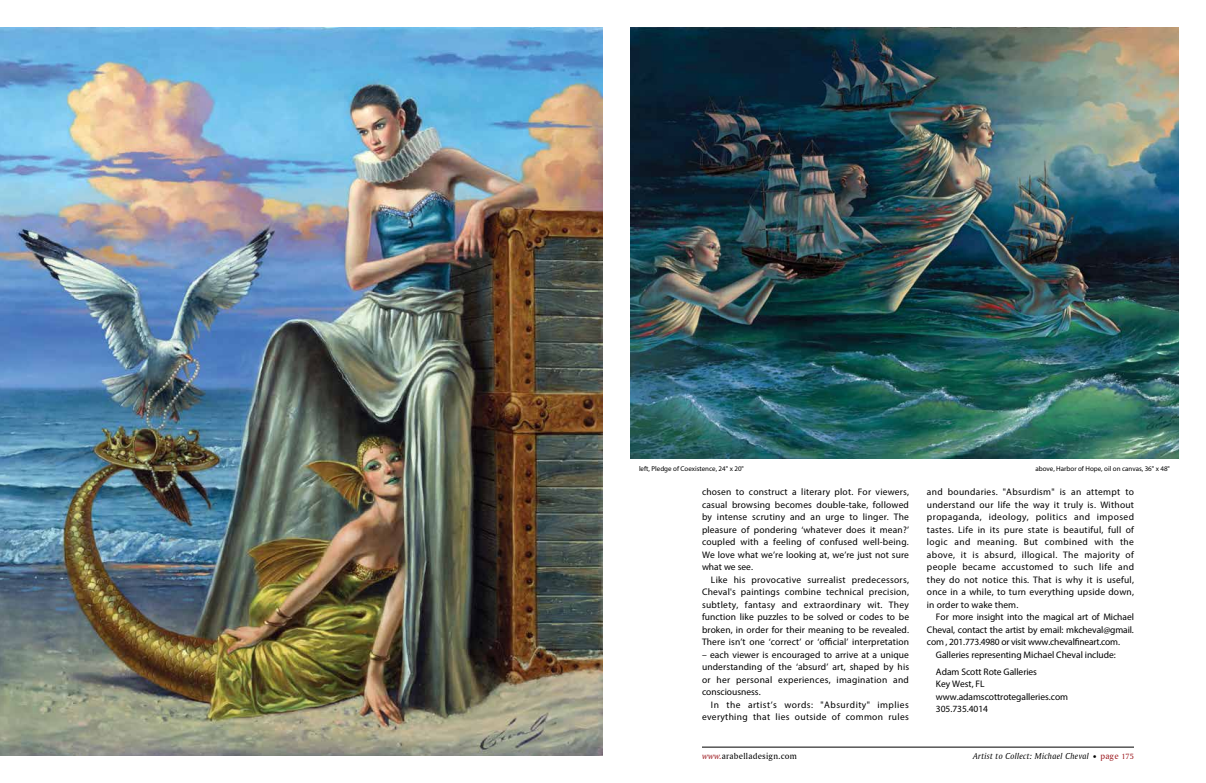
<style>
.page{position:relative;width:1206px;height:783px;background:#fff}
.page>*{position:absolute;margin:0;border:0;box-sizing:border-box;transform-origin:0 0}
.t1{font:9.5px/12.5px "Myriad Pro";color:#000;text-align:justify}
.t2{font:9.5px/12.5px "Myriad Pro";letter-spacing:.035em;color:#000;text-align:right}
.t3{font:9.5px "Myriad Pro";letter-spacing:-.02em;color:#000}
.t4{font:9px "Amerigo BT Italic A";letter-spacing:.025em;color:#000}
.t5{font:9px "Amerigo BT Roman A";letter-spacing:.025em;color:#000}
.t6{font:7px "Myriad Pro";color:#000}
.s1{font-family:"Amerigo BT Italic A";color:#9e1c22}
.s2{font-family:"Amerigo BT Roman A"}
.s3{font-family:"Amerigo BT Roman A";color:#9e1c22}
.s4{font-family:"Amerigo BT Roman A";font-size:8px;color:#9e1c22}
</style>
<div class="page">
<hr style="left:702px;top:747px;width:432px;height:1px;background:#000">
<img style="left:0;top:27px;width:603px;height:729px">
<img style="left:630px;top:27px;width:549px;height:432px">
<p class="t6" style="left:639px;top:464px;width:106px">left, Pledge of Coexistence, 24" x 20"</p>
<p class="t6" style="left:1035px;top:464px;width:136px">above, Harbor of Hope, oil on canvas, 36" x 48"</p>
<p class="t1" style="left:702px;top:486px;width:209px">chosen to construct a literary plot. For viewers, casual browsing becomes double-take, followed by intense scrutiny and an urge to linger. The pleasure of pondering ‘whatever does it mean?’ coupled with a feeling of confused well-being.<br>We love what we’re looking at, we’re just not sure what we see.</p>
<p class="t1" style="left:702px;top:573px;width:209px;text-indent:9px">Like his provocative surrealist predecessors, Cheval's paintings combine technical precision, subtlety, fantasy and extraordinary wit. They function like puzzles to be solved or codes to be broken, in order for their meaning to be revealed.<br>There isn’t one ‘correct’ or ‘official’ interpretation</p>
<p class="t1" style="left:702px;top:648px;width:209px">– each viewer is encouraged to arrive at a unique understanding of the ‘absurd’ art, shaped by his or her personal experiences, imagination and consciousness.</p>
<p class="t2" style="left:702px;top:698px;width:208px">In the artist’s words: "Absurdity" implies everything that lies outside of common rules</p>
<p class="t1" style="left:927px;top:486px;width:209px">and boundaries. "Absurdism" is an attempt to understand our life the way it truly is. Without propaganda, ideology, politics and imposed tastes. Life in its pure state is beautiful, full of logic and meaning. But combined with the above, it is absurd, illogical. The majority of people became accustomed to such life and they do not notice this. That is why it is useful, once in a while, to turn everything upside down, in order to wake them.</p>
<p class="t1" style="left:936px;top:611px;width:199px">For more insight into the magical art of Michael</p>
<p class="t1" style="left:927px;top:623px;width:208px">Cheval, contact the artist by email: mkcheval@gmail.</p>
<p class="t3" style="left:927px;top:636px;width:195px">com , 201.773.4980 or visit www.chevalfineart.com.</p>
<p class="t1" style="left:936px;top:648px;width:181px">Galleries representing Michael Cheval include:</p>
<p class="t1" style="left:936px;top:665px;width:134px;text-align:left">Adam Scott Rote Galleries<br>Key West, FL www.adamscottrotegalleries.com<br>305.735.4014</p>
<p class="t5" style="left:702px;top:751px;width:96px"><span class="s1">www.</span>arabelladesign.com</p>
<p class="t4" style="left:973px;top:751px;width:162px">Artist to Collect: Michael Cheval <span class="s2">•</span> <span class="s3">page</span> <span class="s4">175</span></p>
</div>
